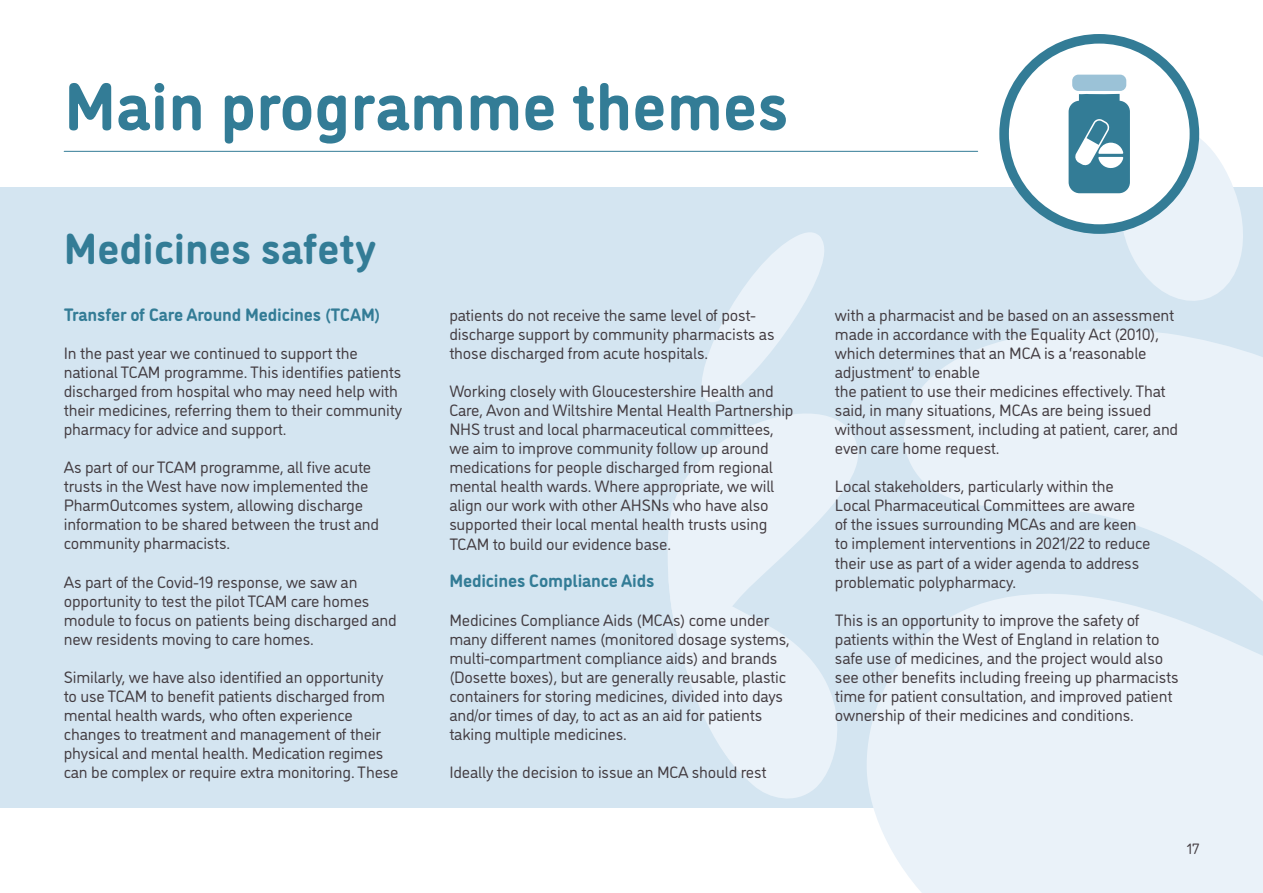
<style>
.page{position:relative;width:1263px;height:893px;background:#fff}
.page>*{position:absolute;margin:0;border:0;box-sizing:border-box;transform-origin:0 0}
.t1{font:700 67.5px "DI Nosaur";color:#337c96}
.t2{font:700 43.5px "DI Nosaur";color:#337c96}
.t3{font:700 18px "DI Nosaur";letter-spacing:-.01em;color:#337c96}
.t4{font:16.5px/19px "DI Nosaur";letter-spacing:-.01em;color:#433c41}
.t5{font:15px "DI Nosaur";color:#433c41}
</style>
<div class="page">
<div style="left:0;top:187px;width:1263px;height:621px;background:#d4e5f1"></div>
<svg style="left:904px;top:330px;width:359px;height:225px;fill:#eaf2f9"></svg>
<svg style="left:867px;top:555px;width:396px;height:338px;fill:#eaf2f9"></svg>
<svg style="left:670px;top:414px;width:188px;height:107px;fill:#eaf2f9"></svg>
<svg style="left:702px;top:232px;width:122px;height:170px"></svg>
<svg style="left:668px;top:521px;width:169px;height:278px;fill:#eaf2f9"></svg>
<hr style="left:64px;top:151px;width:914px;height:1px;background:#337c96">
<div style="left:1004px;top:39px;width:190px;height:190px;background:#fff;border-radius:50%"></div>
<div style="left:999px;top:34px;width:200px;height:200px;border:10px solid #337c96;border-radius:50%"></div>
<svg style="left:1068px;top:94px;width:175px;height:207px"></svg>
<div style="left:1072px;top:75px;width:54px;height:16px;background:#9bc2d7;border-radius:6px"></div>
<h1 class="t1" style="left:64px;top:55px;width:726px">Main programme themes</h1>
<h2 class="t2" style="left:64px;top:215px;width:314px">Medicines safety</h2>
<p class="t3" style="left:64px;top:301px;width:318px">Transfer of Care Around Medicines (TCAM)</p>
<p class="t4" style="left:64px;top:342px;width:340px">In the past year we continued to support the national TCAM programme. This identifies patients discharged from hospital who may need help with their medicines, referring them to their community pharmacy for advice and support.</p>
<p class="t4" style="left:64px;top:457px;width:317px">As part of our TCAM programme, all five acute trusts in the West have now implemented the PharmOutcomes system, allowing discharge information to be shared between the trust and community pharmacists.</p>
<p class="t4" style="left:64px;top:571px;width:335px">As part of the Covid-19 response, we saw an opportunity to test the pilot TCAM care homes module to focus on patients being discharged and new residents moving to care homes.</p>
<p class="t4" style="left:64px;top:666px;width:336px">Similarly, we have also identified an opportunity to use TCAM to benefit patients discharged from mental health wards, who often experience changes to treatment and management of their physical and mental health. Medication regimes can be complex or require extra monitoring. These</p>
<p class="t4" style="left:449px;top:305px;width:327px">patients do not receive the same level of post&shy;discharge support by community pharmacists as those discharged from acute hospitals.</p>
<p class="t4" style="left:449px;top:381px;width:346px">Working closely with Gloucestershire Health and Care, Avon and Wiltshire Mental Health Partnership NHS trust and local pharmaceutical committees, we aim to improve community follow up around medications for people discharged from regional mental health wards. Where appropriate, we will align our work with other AHSNs who have also supported their local mental health trusts using TCAM to build our evidence base.</p>
<p class="t3" style="left:449px;top:567px;width:207px">Medicines Compliance Aids</p>
<p class="t4" style="left:449px;top:609px;width:342px">Medicines Compliance Aids (MCAs) come under many different names (monitored dosage systems, multi-compartment compliance aids) and brands (Dosette boxes), but are generally reusable, plastic containers for storing medicines, divided into days and/or times of day, to act as an aid for patients taking multiple medicines.</p>
<p class="t4" style="left:449px;top:762px;width:319px">Ideally the decision to issue an MCA should rest</p>
<p class="t4" style="left:835px;top:304px;width:345px">with a pharmacist and be based on an assessment made in accordance with the Equality Act (2010), which determines that an MCA is a ‘reasonable adjustment’ to enable<br>the patient to use their medicines effectively. That said, in many situations, MCAs are being issued without assessment, including at patient, carer, and even care home request.</p>
<p class="t4" style="left:835px;top:476px;width:317px">Local stakeholders, particularly within the Local Pharmaceutical Committees are aware of the issues surrounding MCAs and are keen to implement interventions in 2021/22 to reduce their use as part of a wider agenda to address problematic polypharmacy.</p>
<p class="t4" style="left:835px;top:609px;width:345px">This is an opportunity to improve the safety of patients within the West of England in relation to safe use of medicines, and the project would also see other benefits including freeing up pharmacists time for patient consultation, and improved patient ownership of their medicines and conditions.</p>
<p class="t5" style="left:1186px;top:838px;width:14px">17</p>
</div>
